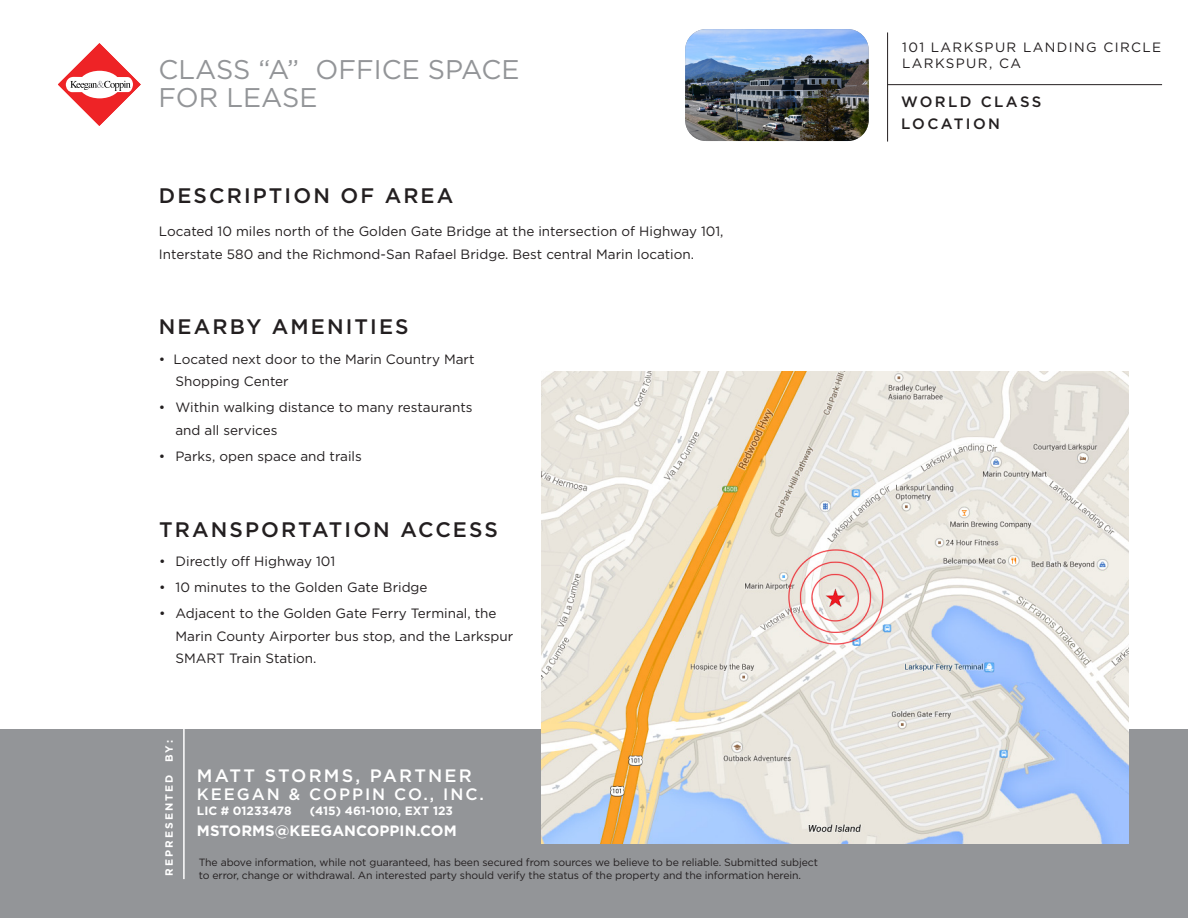
<style>
.page{position:relative;width:1188px;height:918px;background:#fff}
.page>*{position:absolute;margin:0;border:0;box-sizing:border-box;transform-origin:0 0}
.t1{font:27px "Gotham";color:#939598}
._10_26_Goth_Med_List_Bold{font:500 21px "Gotham";letter-spacing:.1em;color:#231f20}
.t2{font:500 18px "Gotham";letter-spacing:.12em;color:#fff}
.t3{font:500 16.5px "Gotham";letter-spacing:.12em;color:#fff}
.t4{font:700 15px "Gotham";color:#fff}
.t5{font:500 15px/22.2px "Gotham";letter-spacing:.16em;color:#231f20}
._10_26_Goth_Med_List_Bold-2{font:13.5px/22.5px "Gotham";color:#231f20}
._10_26_Goth_Med_List_Bold-3{font:13.5px/16.2px "Gotham";letter-spacing:.1em;color:#231f20}
.t6{font:700 12px "Gotham";color:#fff}
.t7{font:10.5px/13.5px "Gotham";letter-spacing:-.01em;color:#231f20}
.t8{font:700 10.5px "Gotham";letter-spacing:.2em;color:#fff}
</style>
<div class="page">
<hr style="left:888px;top:84px;width:274px;height:1px;background:#231f20">
<hr style="left:887px;top:32px;width:1px;height:110px;background:#231f20">
<img style="left:685px;top:29px;width:184px;height:112px">
<div style="left:0;top:729px;width:1188px;height:189px;background:#939598"></div>
<svg style="left:58px;top:43px;width:83px;height:83px"></svg>
<img style="left:541px;top:372px;width:587px;height:471px">
<hr style="left:183px;top:726px;width:2px;height:153px;background:#fff">
<p class="t1" style="left:159px;top:52px;width:362px">CLASS “A” OFFICE SPACE</p>
<p class="t1" style="left:159px;top:80px;width:161px">FOR LEASE</p>
<p class="_10_26_Goth_Med_List_Bold" style="left:159px;top:182px;width:296px">DESCRIPTION OF AREA</p>
<p class="_10_26_Goth_Med_List_Bold-2" style="left:159px;top:220px;width:566px">Located 10 miles north of the Golden Gate Bridge at the intersection of Highway 101,<br>Interstate 580 and the Richmond-San Rafael Bridge. Best central Marin location.</p>
<p class="_10_26_Goth_Med_List_Bold" style="left:159px;top:313px;width:251px">NEARBY AMENITIES</p>
<p class="_10_26_Goth_Med_List_Bold-2" style="left:175px;top:347px;width:301px;text-indent:-16px">• Located next door to the Marin Country Mart<br>Shopping Center</p>
<p class="_10_26_Goth_Med_List_Bold-2" style="left:175px;top:396px;width:299px;text-indent:-16px">• Within walking distance to many restaurants and all services</p>
<p class="_10_26_Goth_Med_List_Bold-2" style="left:159px;top:444px;width:204px">• Parks, open space and trails</p>
<p class="_10_26_Goth_Med_List_Bold" style="left:159px;top:516px;width:340px">TRANSPORTATION ACCESS</p>
<p class="_10_26_Goth_Med_List_Bold-2" style="left:159px;top:550px;width:178px">• Directly off Highway 101</p>
<p class="_10_26_Goth_Med_List_Bold-2" style="left:159px;top:576px;width:270px">• 10 minutes to the Golden Gate Bridge</p>
<p class="_10_26_Goth_Med_List_Bold-2" style="left:176px;top:602px;width:339px;text-indent:-16px">• Adjacent to the Golden Gate Ferry Terminal, the<br>Marin County Airporter bus stop, and the Larkspur<br>SMART Train Station.</p>
<p class="t8" style="left:162px;top:876px;width:137px;rotate:-90deg">REPRESENTED BY:</p>
<p class="t2" style="left:197px;top:764px;width:276px">MATT STORMS, PARTNER</p>
<p class="t3" style="left:197px;top:783px;width:289px">KEEGAN &amp; COPPIN CO., INC.</p>
<p class="t6" style="left:197px;top:803px;width:96px">LIC # 01233478</p>
<p class="t6" style="left:310px;top:803px;width:145px">(415) 461-1010, EXT 123</p>
<p class="t4" style="left:197px;top:821px;width:261px">MSTORMS@KEEGANCOPPIN.COM</p>
<p class="t7" style="left:199px;top:855px;width:621px">The above information, while not guaranteed, has been secured from sources we believe to be reliable. Submitted subject to error, change or withdrawal. An interested party should verify the status of the property and the information herein.</p>
<p class="_10_26_Goth_Med_List_Bold-3" style="left:902px;top:39px;width:260px">101 LARKSPUR LANDING CIRCLE<br>LARKSPUR, CA</p>
<p class="t5" style="left:901px;top:91px;width:142px">WORLD CLASS<br>LOCATION</p>
</div>
